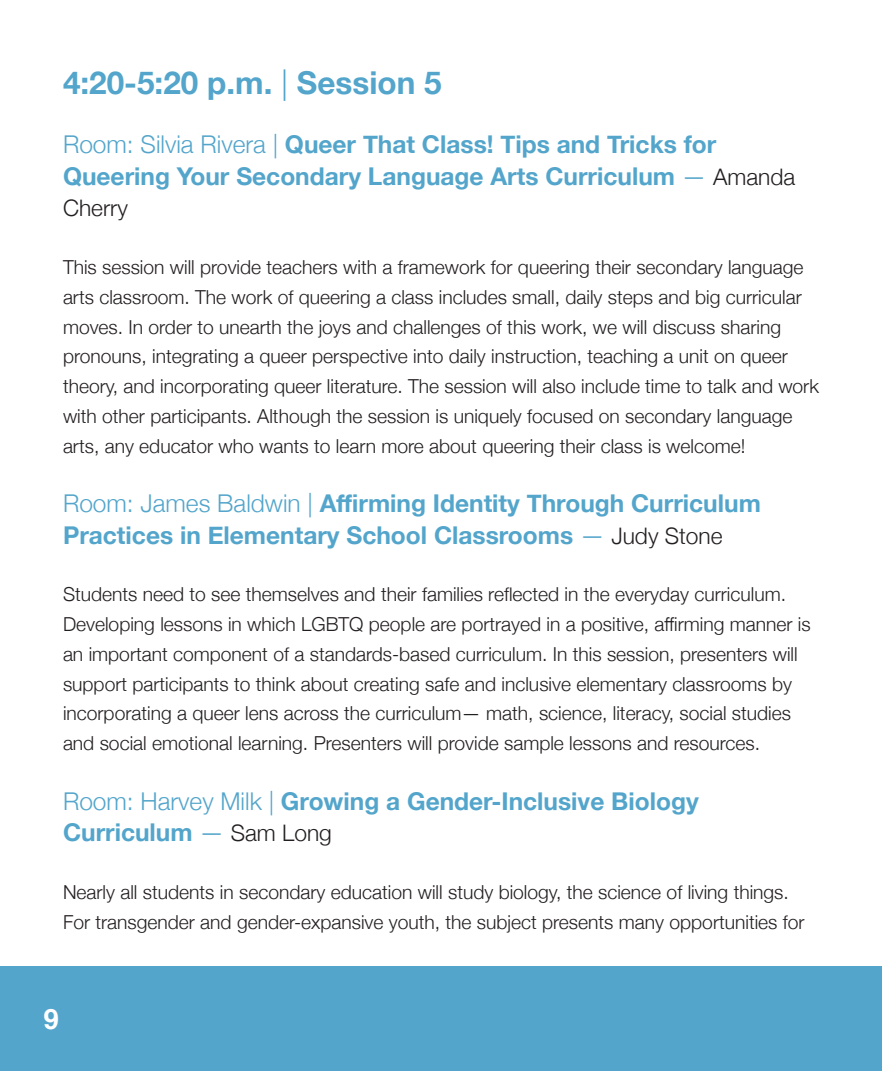
<style>
.page{position:relative;width:882px;height:1071px;background:#fff}
.page>*{position:absolute;margin:0;border:0;box-sizing:border-box;transform-origin:0 0}
.t1{font:700 31.5px "Helvetica Neue";color:#53a5cb}
.t2{font:700 28px "Helvetica";color:#fff}
.t3{font:700 24.5px/31.5px "Helvetica Neue";color:#53a5cb}
.t4{font:300 22.75px "Helvetica Neue";color:#231f20}
.t5{font:300 19.25px/29.8px "Helvetica Neue";color:#231f20}
.s1{font-weight:300}
.s2{font-weight:300;font-size:22.75px;color:#231f20}
</style>
<div class="page">
<div style="left:0;top:966px;width:882px;height:105px;background:#53a5cb"></div>
<p class="t1" style="left:63px;top:58px;width:380px">4:20-5:20 p.m. <span class="s1">|</span> Session 5</p>
<p class="t3" style="left:63px;top:130px;width:734px"><span class="s1">Room: Silvia Rivera |</span> Queer That Class! Tips and Tricks for<br>Queering Your Secondary Language Arts Curriculum <span class="s1">—</span> <span class="s2">Amanda</span></p>
<p class="t4" style="left:63px;top:190px;width:66px">Cherry</p>
<p class="t5" style="left:63px;top:251px;width:757px">This session will provide teachers with a framework for queering their secondary language arts classroom. The work of queering a class includes small, daily steps and big curricular moves. In order to unearth the joys and challenges of this work, we will discuss sharing pronouns, integrating a queer perspective into daily instruction, teaching a unit on queer theory, and incorporating queer literature. The session will also include time to talk and work with other participants. Although the session is uniquely focused on secondary language arts, any educator who wants to learn more about queering their class is welcome!</p>
<p class="t3" style="left:63px;top:488px;width:699px"><span class="s1">Room: James Baldwin |</span> Affirming Identity Through Curriculum<br>Practices in Elementary School Classrooms <span class="s1">—</span> <span class="s2">Judy Stone</span></p>
<p class="t5" style="left:63px;top:578px;width:749px">Students need to see themselves and their families reflected in the everyday curriculum.<br>Developing lessons in which LGBTQ people are portrayed in a positive, affirming manner is an important component of a standards-based curriculum. In this session, presenters will support participants to think about creating safe and inclusive elementary classrooms by incorporating a queer lens across the curriculum— math, science, literacy, social studies and social emotional learning. Presenters will provide sample lessons and resources.</p>
<p class="t3" style="left:63px;top:786px;width:637px"><span class="s1">Room: Harvey Milk |</span> Growing a Gender-Inclusive Biology<br>Curriculum <span class="s1">—</span> <span class="s2">Sam Long</span></p>
<p class="t5" style="left:63px;top:876px;width:743px">Nearly all students in secondary education will study biology, the science of living things.<br>For transgender and gender-expansive youth, the subject presents many opportunities for</p>
<p class="t2" style="left:44px;top:997px;width:17px">9</p>
</div>
